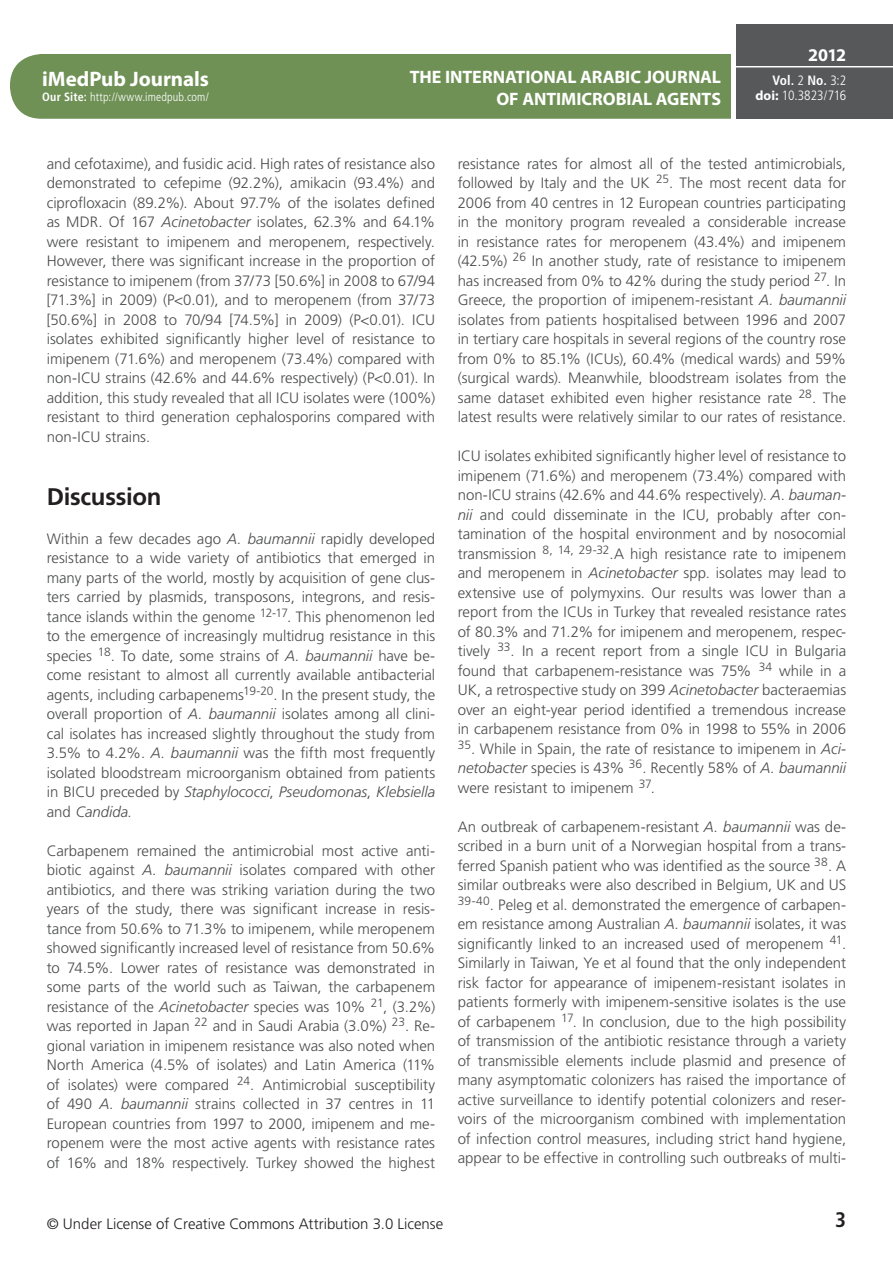
<style>
.page{position:relative;width:893px;height:1263px;background:#fff}
.page>*{position:absolute;margin:0;border:0;box-sizing:border-box;transform-origin:0 0}
._02-Subtit{font:700 24px "Frutiger LT Std";letter-spacing:-.015em;color:#231f20}
.t1{font:700 21px "Myriad Pro";letter-spacing:-.005em;color:#fff}
._01-txt_80{font:700 condensed 21px "Frutiger LT Std";color:#231f20}
.t2{font:700 18px/21.6px "Myriad Pro";letter-spacing:-.005em;color:#fff;text-align:right}
._01-txt_80-2{font:300 15px/19.5px "Frutiger LT Std";letter-spacing:-.005em;color:#4b4c4d;text-align:justify}
.t3{font:300 15px "Frutiger LT Std";color:#231f20}
.t4{font:300 condensed 13.5px "Frutiger LT Std";letter-spacing:-.015em;color:#fff}
.t5{font:700 condensed 13.5px "Frutiger LT Std";color:#fff}
.t6{font:300 condensed 12px "Frutiger LT Std";letter-spacing:.015em;color:#fff}
.s1{font-weight:700}
.s2{font-weight:300}
.s3{font-family:"Myriad Pro";font-weight:700;font-stretch:normal}
.s4{font-style:italic}
</style>
<div class="page">
<div style="left:10px;top:54px;width:775px;height:65px;background:#6f9155;border-radius:32px"></div>
<div style="left:732px;top:0;width:5px;height:126px;background:#fff"></div>
<div style="left:736px;top:24px;width:157px;height:95px;background:#57585a"></div>
<hr style="left:736px;top:66px;width:157px;height:1px;background:#fff">
<p class="t1" style="left:42px;top:65px;width:168px">iMedPub Journals</p>
<p class="t6" style="left:42px;top:90px;width:168px"><span class="s1">Our Site:</span> http://www.imedpub.com/</p>
<p class="t2" style="left:410px;top:66px;width:313px">THE INTERNATIONAL ARABIC JOURNAL<br>OF ANTIMICROBIAL AGENTS</p>
<p class="t2" style="left:808px;top:43px;width:39px">2012</p>
<p class="t5" style="left:772px;top:72px;width:75px">Vol. <span class="s2">2</span> No. <span class="s2">3:2</span></p>
<p class="t4" style="left:755px;top:87px;width:92px"><span class="s3">doi:</span> 10.3823/716</p>
<p class="_01-txt_80-2" style="left:47px;top:154px;width:390px">and cefotaxime), and fusidic acid. High rates of resistance also demonstrated to cefepime (92.2%), amikacin (93.4%) and ciprofloxacin (89.2%). About 97.7% of the isolates defined as MDR. Of 167 <span class="s4">Acinetobacter</span> isolates, 62.3% and 64.1% were resistant to imipenem and meropenem, respectively.<br>However, there was significant increase in the proportion of resistance to imipenem (from 37/73 [50.6%] in 2008 to 67/94 [71.3%] in 2009) (P&lt;0.01), and to meropenem (from 37/73 [50.6%] in 2008 to 70/94 [74.5%] in 2009) (P&lt;0.01). ICU isolates exhibited significantly higher level of resistance to imipenem (71.6%) and meropenem (73.4%) compared with non-ICU strains (42.6% and 44.6% respectively) (P&lt;0.01). In addition, this study revealed that all ICU isolates were (100%) resistant to third generation cephalosporins compared with non-ICU strains.</p>
<p class="_02-Subtit" style="left:47px;top:482px;width:116px">Discussion</p>
<p class="_01-txt_80-2" style="left:47px;top:529px;width:390px">Within a few decades ago <span class="s4">A. baumannii</span> rapidly developed resistance to a wide variety of antibiotics that emerged in many parts of the world, mostly by acquisition of gene clus&shy;ters carried by plasmids, transposons, integrons, and resis&shy;tance islands within the genome <sup>12-17</sup>. This phenomenon led to the emergence of increasingly multidrug resistance in this species <sup>18</sup>. To date, some strains of <span class="s4">A. baumannii</span> have be&shy;come resistant to almost all currently available antibacterial agents, including carbapenems<sup>19-20</sup>. In the present study, the overall proportion of <span class="s4">A. baumannii</span> isolates among all clini&shy;cal isolates has increased slightly throughout the study from 3.5% to 4.2%. <span class="s4">A. baumannii</span> was the fifth most frequently isolated bloodstream microorganism obtained from patients in BICU preceded by <span class="s4">Staphylococci</span>, <span class="s4">Pseudomonas</span>, <span class="s4">Klebsiella </span>and <span class="s4">Candida</span>.</p>
<p class="_01-txt_80-2" style="left:47px;top:841px;width:390px">Carbapenem remained the antimicrobial most active anti&shy;biotic against <span class="s4">A. baumannii</span> isolates compared with other antibiotics, and there was striking variation during the two years of the study, there was significant increase in resis&shy;tance from 50.6% to 71.3% to imipenem, while meropenem showed significantly increased level of resistance from 50.6% to 74.5%. Lower rates of resistance was demonstrated in some parts of the world such as Taiwan, the carbapenem resistance of the <span class="s4">Acinetobacter</span> species was 10% <sup>21</sup>, (3.2%) was reported in Japan <sup>22</sup> and in Saudi Arabia (3.0%) <sup>23</sup>. Re&shy;gional variation in imipenem resistance was also noted when North America (4.5% of isolates) and Latin America (11% of isolates) were compared <sup>24</sup>. Antimicrobial susceptibility of 490 <span class="s4">A. baumannii</span> strains collected in 37 centres in 11<br>European countries from 1997 to 2000, imipenem and me&shy;ropenem were the most active agents with resistance rates of 16% and 18% respectively. Turkey showed the highest</p>
<p class="_01-txt_80-2" style="left:458px;top:154px;width:390px">resistance rates for almost all of the tested antimicrobials, followed by Italy and the UK <sup>25</sup>. The most recent data for 2006 from 40 centres in 12 European countries participating in the monitory program revealed a considerable increase in resistance rates for meropenem (43.4%) and imipenem (42.5%) <sup>26</sup> In another study, rate of resistance to imipenem has increased from 0% to 42% during the study period <sup>27</sup>. In Greece, the proportion of imipenem-resistant <span class="s4">A. baumannii </span>isolates from patients hospitalised between 1996 and 2007 in tertiary care hospitals in several regions of the country rose from 0% to 85.1% (ICUs), 60.4% (medical wards) and 59% (surgical wards). Meanwhile, bloodstream isolates from the same dataset exhibited even higher resistance rate <sup>28</sup>. The latest results were relatively similar to our rates of resistance.</p>
<p class="_01-txt_80-2" style="left:458px;top:446px;width:390px">ICU isolates exhibited significantly higher level of resistance to imipenem (71.6%) and meropenem (73.4%) compared with non-ICU strains (42.6% and 44.6% respectively). <span class="s4">A</span>. <span class="s4">bauman&shy;nii</span> and could disseminate in the ICU, probably after con&shy;tamination of the hospital environment and by nosocomial transmission <sup>8,</sup> <sup>14,</sup> <sup>29-32</sup>.A high resistance rate to imipenem and meropenem in <span class="s4">Acinetobacter</span> spp. isolates may lead to extensive use of polymyxins. Our results was lower than a report from the ICUs in Turkey that revealed resistance rates of 80.3% and 71.2% for imipenem and meropenem, respec&shy;tively <sup>33</sup>. In a recent report from a single ICU in Bulgaria found that carbapenem-resistance was 75% <sup>34</sup> while in a UK, a retrospective study on 399 <span class="s4">Acinetobacter</span> bacteraemias over an eight-year period identified a tremendous increase in carbapenem resistance from 0% in 1998 to 55% in 2006</p>
<p class="_01-txt_80-2" style="left:458px;top:739px;width:390px"><sup>35</sup>. While in Spain, the rate of resistance to imipenem in <span class="s4">Aci&shy;netobacter</span> species is 43% <sup>36</sup>. Recently 58% of <span class="s4">A. baumannii </span>were resistant to imipenem <sup>37</sup>.</p>
<p class="_01-txt_80-2" style="left:458px;top:817px;width:390px">An outbreak of carbapenem-resistant <span class="s4">A. baumannii</span> was de&shy;scribed in a burn unit of a Norwegian hospital from a trans&shy;ferred Spanish patient who was identified as the source <sup>38</sup>. A similar outbreaks were also described in Belgium, UK and US <sup>39-40</sup>. Peleg et al. demonstrated the emergence of carbapen&shy;em resistance among Australian <span class="s4">A. baumannii</span> isolates, it was significantly linked to an increased used of meropenem <sup>41</sup>.<br>Similarly in Taiwan, Ye et al found that the only independent risk factor for appearance of imipenem-resistant isolates in patients formerly with imipenem-sensitive isolates is the use of carbapenem <sup>17</sup>. In conclusion, due to the high possibility of transmission of the antibiotic resistance through a variety of transmissible elements include plasmid and presence of many asymptomatic colonizers has raised the importance of active surveillance to identify potential colonizers and reser&shy;voirs of the microorganism combined with implementation of infection control measures, including strict hand hygiene, appear to be effective in controlling such outbreaks of multi-</p>
<p class="t3" style="left:47px;top:1216px;width:398px">© Under License of Creative Commons Attribution 3.0 License</p>
<p class="_01-txt_80" style="left:835px;top:1207px;width:12px">3</p>
</div>
